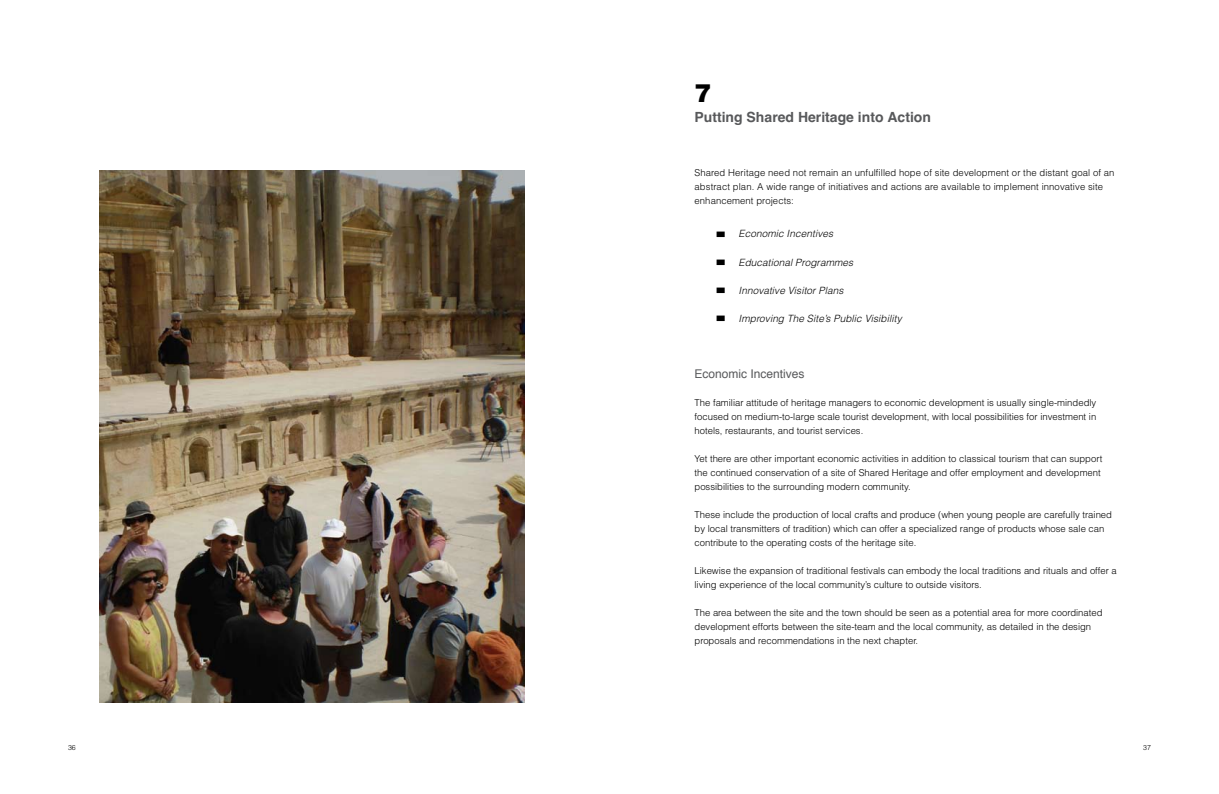
<style>
.page{position:relative;width:1219px;height:794px;background:#fff}
.page>*{position:absolute;margin:0;border:0;box-sizing:border-box;transform-origin:0 0}
.t1{font:900 30px/28px "Helvetica";color:#000;text-align:justify}
.t2{font:900 25px "Helvetica";color:#000}
.t3{font:700 14px "Helvetica";color:#58595b}
.t4{font:12px "Helvetica";color:#58595b}
.t5{font:italic 300 10px "Helvetica";letter-spacing:.01em;color:#000}
.t6{font:300 9.5px/14px "Helvetica";color:#000}
.t7{font:300 7px "Helvetica";color:#000}
</style>
<div class="page">
<img style="left:99px;top:170px;width:425px;height:532px">
<h2 class="t2" style="left:694px;top:77px;width:18px">7</h2>
<h3 class="t3" style="left:694px;top:108px;width:238px">Putting Shared Heritage into Action</h3>
<p class="t6" style="left:694px;top:166px;width:421px">Shared Heritage need not remain an unfulfilled hope of site development or the distant goal of an abstract plan. A wide range of initiatives and actions are available to implement innovative site enhancement projects:</p>
<p class="t5" style="left:738px;top:228px;width:96px">Economic Incentives</p>
<p class="t5" style="left:738px;top:256px;width:116px">Educational Programmes</p>
<p class="t5" style="left:738px;top:284px;width:106px">Innovative Visitor Plans</p>
<p class="t5" style="left:738px;top:312px;width:165px">Improving The Site’s Public Visibility</p>
<h1 class="t1" style="left:716px;top:216px;width:11px">- - - -</h1>
<p class="t4" style="left:694px;top:364px;width:112px">Economic Incentives</p>
<p class="t6" style="left:694px;top:395px;width:403px;text-align:justify">The familiar attitude of heritage managers to economic development is usually single-mindedly focused on medium-to-large scale tourist development, with local possibilities for investment in hotels, restaurants, and tourist services.</p>
<p class="t6" style="left:694px;top:451px;width:409px">Yet there are other important economic activities in addition to classical tourism that can support the continued conservation of a site of Shared Heritage and offer employment and development possibilities to the surrounding modern community.</p>
<p class="t6" style="left:694px;top:507px;width:419px">These include the production of local crafts and produce (when young people are carefully trained by local transmitters of tradition) which can offer a specialized range of products whose sale can contribute to the operating costs of the heritage site.</p>
<p class="t6" style="left:694px;top:563px;width:424px">Likewise the expansion of traditional festivals can embody the local traditions and rituals and offer a living experience of the local community’s culture to outside visitors.</p>
<p class="t6" style="left:694px;top:605px;width:410px">The area between the site and the town should be seen as a potential area for more coordinated development efforts between the site-team and the local community, as detailed in the design proposals and recommendations in the next chapter.</p>
<p class="t7" style="left:68px;top:743px;width:9px">36</p>
<p class="t7" style="left:1143px;top:743px;width:9px">37</p>
</div>
